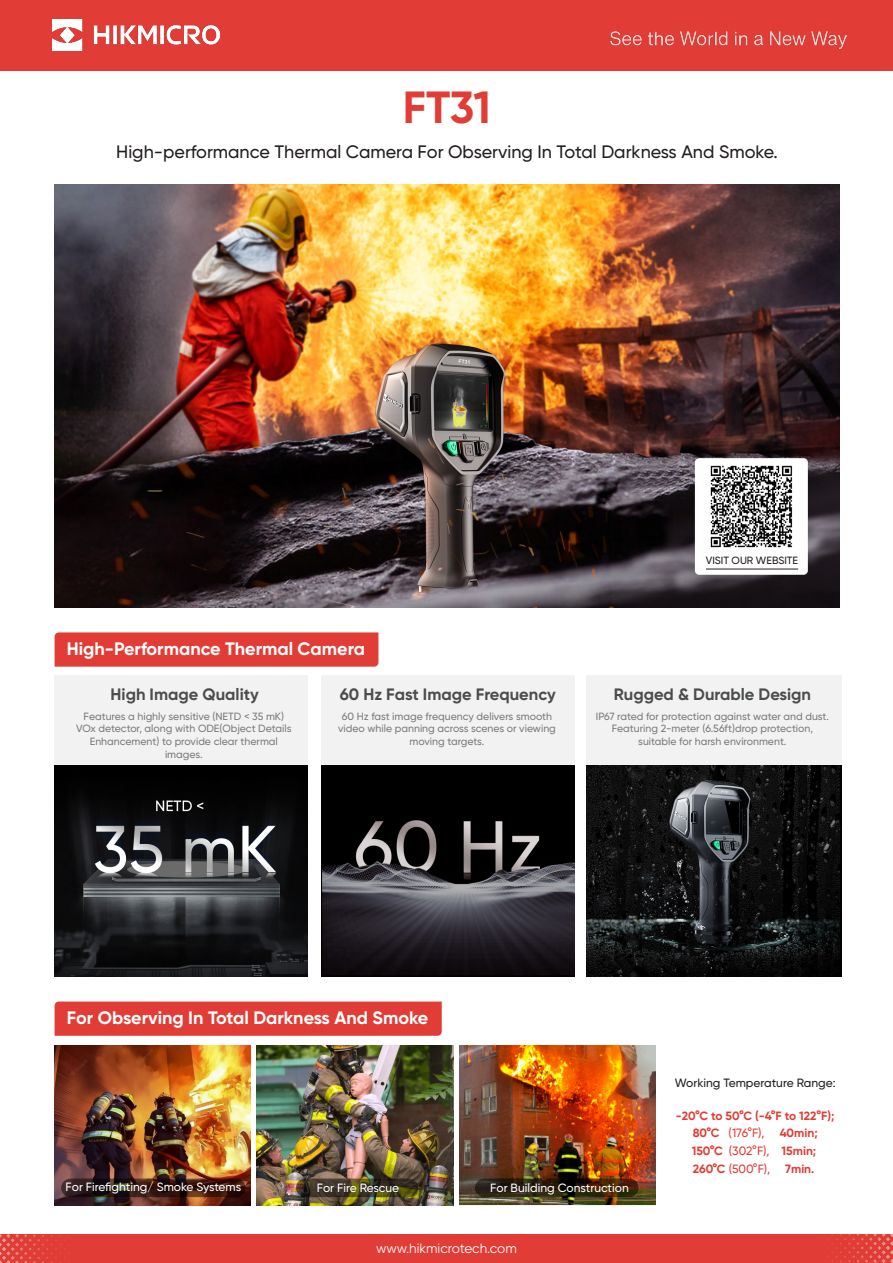
<style>
.page{position:relative;width:893px;height:1263px;background:#fff}
.page>*{position:absolute;margin:0;border:0;box-sizing:border-box;transform-origin:0 0}
.t1{font:700 45px "Gilroy";color:#e13d36}
.t2{font:500 18px "Gilroy";color:#231f20}
.t3{font:700 18px "Gilroy";color:#fff}
.t4{font:700 16.5px "Gilroy";color:#4b4c4d}
.t5{font:13.5px "Gilroy";color:#fff}
.t6{font:700 12px "Gilroy";color:#e13d36}
.t7{font:500 12px "Gilroy";color:#fff}
.t8{font:500 12px "Gilroy";color:#231f20}
.t9{font:500 10.5px/12.6px "Gilroy";color:#7a7c7f;text-align:center}
.t10{font:500 10.5px "Gilroy";color:#231f20}
.s1{font-weight:500}
</style>
<div class="page">
<div style="left:0;top:0;width:893px;height:70px;background:#e13d36"></div>
<img style="left:52px;top:19px;width:168px;height:32px">
<img style="left:610px;top:32px;width:236px;height:17px">
<div style="left:0;top:1234px;width:893px;height:29px;background:#e13d36"></div>
<img style="left:0;top:1234px;width:65px;height:29px">
<img style="left:823px;top:1234px;width:70px;height:29px">
<div style="left:321px;top:675px;width:253px;height:90px;background:#f2f2f2"></div>
<div style="left:586px;top:675px;width:256px;height:90px;background:#f2f2f2"></div>
<img style="left:55px;top:1045px;width:196px;height:160px">
<img style="left:257px;top:1045px;width:196px;height:160px">
<img style="left:459px;top:1045px;width:196px;height:159px">
<div style="left:55px;top:675px;width:253px;height:90px;background:#f2f2f2"></div>
<img style="left:55px;top:185px;width:784px;height:422px">
<div style="left:695px;top:458px;width:113px;height:117px;background:#fff;border-radius:4px"></div>
<img style="left:710px;top:465px;width:83px;height:83px">
<hr style="left:706px;top:569px;width:92px;height:1px;background:#231f20">
<img style="left:55px;top:765px;width:253px;height:212px">
<img style="left:321px;top:765px;width:253px;height:212px">
<img style="left:586px;top:765px;width:256px;height:212px">
<div style="left:55px;top:1001px;width:387px;height:35px;background:#e13d36"></div>
<div style="left:55px;top:632px;width:323px;height:35px;background:#e13d36"></div>
<svg style="left:61px;top:1178px;width:184px;height:19px;background:#321913"></svg>
<svg style="left:296px;top:1178px;width:122px;height:19px;background:#423a21"></svg>
<svg style="left:475px;top:1178px;width:164px;height:19px;background:#31210d"></svg>
<p class="t1" style="left:403px;top:79px;width:90px">FT31</p>
<p class="t2" style="left:116px;top:140px;width:663px">High-performance Thermal Camera For Observing In Total Darkness And Smoke.</p>
<p class="t3" style="left:67px;top:637px;width:300px">High-Performance Thermal Camera</p>
<p class="t4" style="left:111px;top:684px;width:150px">High Image Quality</p>
<p class="t9" style="left:76px;top:710px;width:217px">Features a highly sensitive (NETD &lt; 35 mK)<br>VOx detector, along with ODE(Object Details Enhancement) to provide clear thermal images.</p>
<p class="t4" style="left:340px;top:684px;width:218px">60 Hz Fast Image Frequency</p>
<p class="t9" style="left:338px;top:710px;width:219px">60 Hz fast image frequency delivers smooth video while panning across scenes or viewing moving targets.</p>
<p class="t10" style="left:706px;top:554px;width:94px">VISIT OUR WEBSITE</p>
<p class="t4" style="left:614px;top:684px;width:199px">Rugged &amp; Durable Design</p>
<p class="t9" style="left:596px;top:710px;width:235px">IP67 rated for protection against water and dust.</p>
<p class="t9" style="left:612px;top:722px;width:203px">Featuring 2-meter (6.56ft)drop protection, suitable for harsh environment.</p>
<p class="t3" style="left:67px;top:1006px;width:363px">For Observing In Total Darkness And Smoke</p>
<p class="t8" style="left:675px;top:1076px;width:162px">Working Temperature Range:</p>
<p class="t6" style="left:676px;top:1108px;width:160px">-20°C to 50°C (-4°F to 122°F);</p>
<p class="t6" style="left:693px;top:1125px;width:126px">80°C <span class="s1">(176°F),</span> 40min;</p>
<p class="t6" style="left:692px;top:1144px;width:126px">150°C <span class="s1">(302°F),</span> 15min;</p>
<p class="t6" style="left:693px;top:1161px;width:123px">260°C <span class="s1">(500°F),</span> 7min.</p>
<p class="t7" style="left:66px;top:1180px;width:177px">For Firefighting/ Smoke Systems</p>
<p class="t7" style="left:317px;top:1180px;width:84px">For Fire Rescue</p>
<p class="t7" style="left:490px;top:1181px;width:140px">For Building Construction</p>
<p class="t5" style="left:376px;top:1240px;width:142px">www.hikmicrotech.com</p>
</div>
